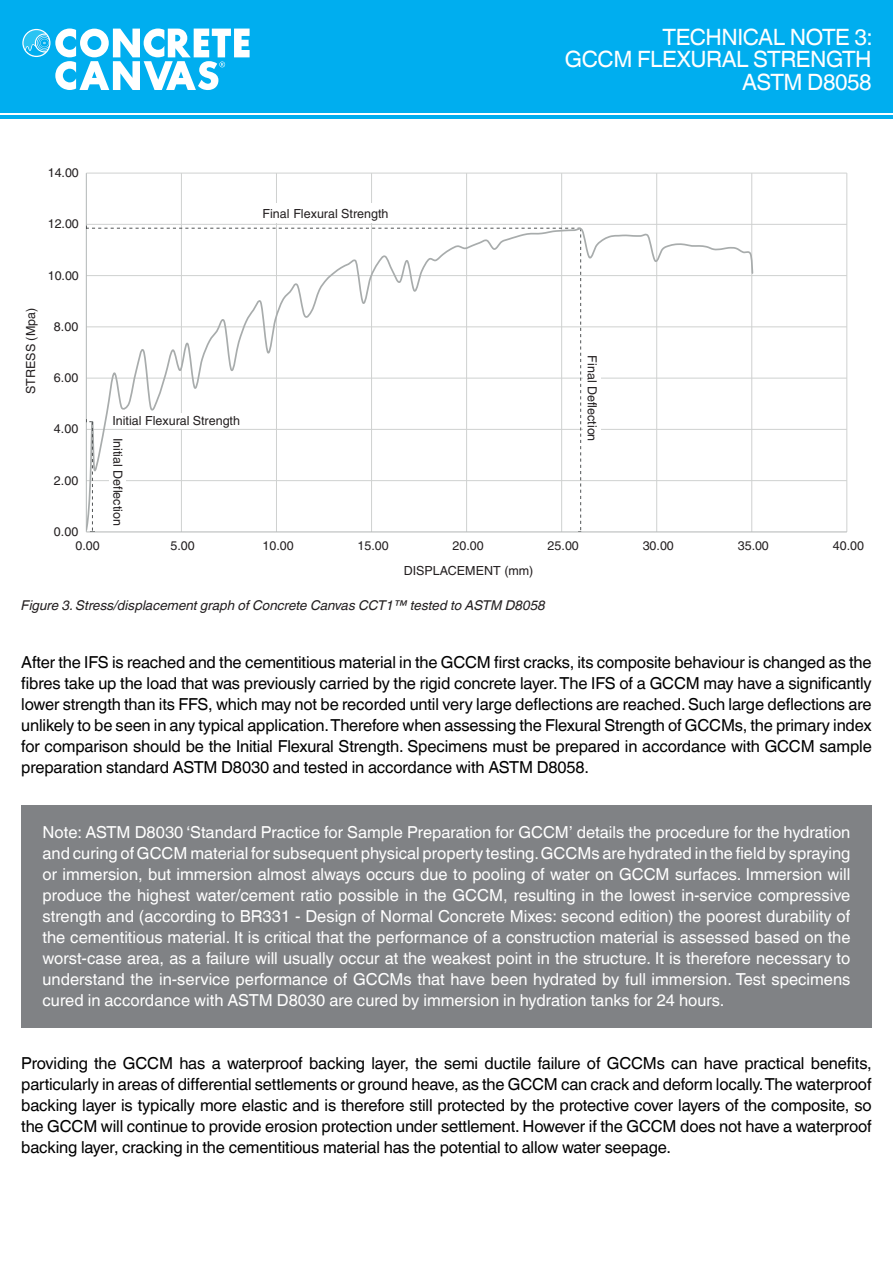
<style>
.page{position:relative;width:893px;height:1263px;background:#fff}
.page>*{position:absolute;margin:0;border:0;box-sizing:border-box;transform-origin:0 0}
.t1{font:22.5px "Helvetica World";letter-spacing:-.02em;color:#fff}
.t2{font:16.5px/21px "Helvetica World";letter-spacing:-.01em;color:#000;text-align:justify}
.t3{font:16.5px/21px "Helvetica World";color:#fff;text-align:justify}
.t4{font:italic 13.5px "Helvetica World";color:#231f20}
.t5{font:12.45px "Helvetica LT Std";color:#231f20}
</style>
<div class="page">
<div style="left:0;top:0;width:893px;height:119px;background:#00aeef"></div>
<hr style="left:0;top:114px;width:893px;height:1px;background:#fff">
<svg style="left:22px;top:29px;width:228px;height:61px"></svg>
<hr style="left:86px;top:173px;width:761px;height:1px;background:#cfd1d0">
<hr style="left:86px;top:224px;width:761px;height:1px;background:#cfd1d0">
<hr style="left:86px;top:275px;width:761px;height:1px;background:#cfd1d0">
<hr style="left:86px;top:326px;width:761px;height:1px;background:#cfd1d0">
<hr style="left:86px;top:378px;width:761px;height:1px;background:#cfd1d0">
<hr style="left:86px;top:429px;width:761px;height:1px;background:#cfd1d0">
<hr style="left:86px;top:480px;width:761px;height:1px;background:#cfd1d0">
<hr style="left:846px;top:173px;width:1px;height:359px;background:#cfd1d0">
<hr style="left:751px;top:173px;width:1px;height:359px;background:#cfd1d0">
<hr style="left:656px;top:173px;width:1px;height:359px;background:#cfd1d0">
<hr style="left:561px;top:173px;width:1px;height:359px;background:#cfd1d0">
<hr style="left:466px;top:173px;width:1px;height:359px;background:#cfd1d0">
<hr style="left:371px;top:173px;width:1px;height:359px;background:#cfd1d0">
<hr style="left:276px;top:173px;width:1px;height:359px;background:#cfd1d0">
<hr style="left:181px;top:173px;width:1px;height:359px;background:#cfd1d0">
<hr style="left:86px;top:173px;width:1px;height:359px;background:#b2b6b6">
<hr style="left:86px;top:531px;width:761px;height:1px;background:#b2b6b6">
<svg style="left:583px;top:227px;width:171px;height:305px"></svg>
<div style="left:234px;top:203px;width:175px;height:20px;background:#fff"></div>
<svg style="left:86px;top:226px;width:497px;height:306px"></svg>
<div style="left:174px;top:413px;width:17px;height:16px;background:#fff"></div>
<div style="left:109px;top:476px;width:17px;height:11px;background:#fff"></div>
<div style="left:583px;top:372px;width:18px;height:65px;background:#fff"></div>
<div style="left:21px;top:805px;width:851px;height:222px;background:#808285"></div>
<p class="t1" style="left:662px;top:24px;width:212px">TECHNICAL NOTE 3:</p>
<p class="t1" style="left:565px;top:46px;width:308px">GCCM FLEXURAL STRENGTH</p>
<p class="t1" style="left:742px;top:69px;width:131px">ASTM D8058</p>
<p class="t5" style="left:48px;top:165px;width:33px">14.00</p>
<p class="t5" style="left:48px;top:217px;width:33px">12.00</p>
<p class="t5" style="left:262px;top:206px;width:128px">Final Flexural Strength</p>
<p class="t5" style="left:48px;top:268px;width:33px">10.00</p>
<p class="t5" style="left:23px;top:394px;width:88px;rotate:-90deg">STRESS (Mpa)</p>
<p class="t5" style="left:54px;top:319px;width:26px">8.00</p>
<p class="t5" style="left:54px;top:370px;width:26px">6.00</p>
<p class="t5" style="left:54px;top:422px;width:26px">4.00</p>
<p class="t5" style="left:54px;top:473px;width:26px">2.00</p>
<p class="t5" style="left:54px;top:524px;width:26px">0.00</p>
<p class="t5" style="left:113px;top:413px;width:129px">Initial Flexural Strength</p>
<p class="t5" style="left:125px;top:437px;width:90px;rotate:90deg">Initial Deflection</p>
<p class="t5" style="left:599px;top:355px;width:88px;rotate:90deg">Final Deflection</p>
<p class="t5" style="left:75px;top:539px;width:26px">0.00</p>
<p class="t5" style="left:171px;top:539px;width:26px">5.00</p>
<p class="t5" style="left:262px;top:539px;width:33px">10.00</p>
<p class="t5" style="left:357px;top:539px;width:33px">15.00</p>
<p class="t5" style="left:453px;top:539px;width:33px">20.00</p>
<p class="t5" style="left:548px;top:539px;width:33px">25.00</p>
<p class="t5" style="left:643px;top:539px;width:33px">30.00</p>
<p class="t5" style="left:738px;top:539px;width:33px">35.00</p>
<p class="t5" style="left:833px;top:539px;width:33px">40.00</p>
<p class="t5" style="left:404px;top:563px;width:131px">DISPLACEMENT (mm)</p>
<p class="t4" style="left:21px;top:597px;width:526px">Figure 3. Stress/displacement graph of Concrete Canvas CCT1™ tested to ASTM D8058</p>
<p class="t2" style="left:21px;top:652px;width:852px">After the IFS is reached and the cementitious material in the GCCM first cracks, its composite behaviour is changed as the fibres take up the load that was previously carried by the rigid concrete layer. The IFS of a GCCM may have a significantly lower strength than its FFS, which may not be recorded until very large deflections are reached. Such large deflections are unlikely to be seen in any typical application. Therefore when assessing the Flexural Strength of GCCMs, the primary index for comparison should be the Initial Flexural Strength. Specimens must be prepared in accordance with GCCM sample preparation standard ASTM D8030 and tested in accordance with ASTM D8058.</p>
<p class="t3" style="left:43px;top:821px;width:809px">Note: ASTM D8030 ‘Standard Practice for Sample Preparation for GCCM’ details the procedure for the hydration and curing of GCCM material for subsequent physical property testing. GCCMs are hydrated in the field by spraying or immersion, but immersion almost always occurs due to pooling of water on GCCM surfaces. Immersion will produce the highest water/cement ratio possible in the GCCM, resulting in the lowest in-service compressive strength and (according to BR331 - Design of Normal Concrete Mixes: second edition) the poorest durability of the cementitious material. It is critical that the performance of a construction material is assessed based on the worst-case area, as a failure will usually occur at the weakest point in the structure. It is therefore necessary to understand the in-service performance of GCCMs that have been hydrated by full immersion. Test specimens cured in accordance with ASTM D8030 are cured by immersion in hydration tanks for 24 hours.</p>
<p class="t2" style="left:21px;top:1053px;width:852px">Providing the GCCM has a waterproof backing layer, the semi ductile failure of GCCMs can have practical benefits, particularly in areas of differential settlements or ground heave, as the GCCM can crack and deform locally. The waterproof backing layer is typically more elastic and is therefore still protected by the protective cover layers of the composite, so the GCCM will continue to provide erosion protection under settlement. However if the GCCM does not have a waterproof backing layer, cracking in the cementitious material has the potential to allow water seepage.</p>
</div>
